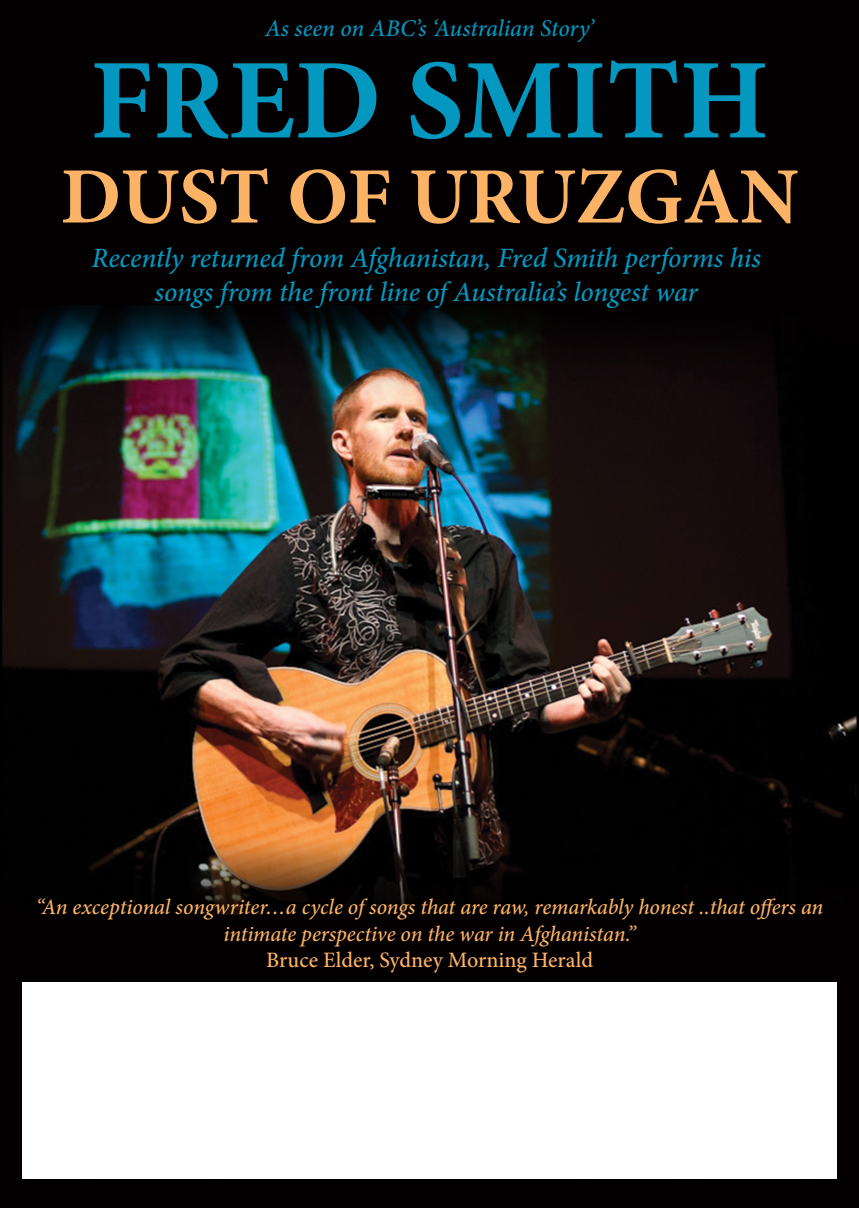
<style>
.page{position:relative;width:859px;height:1208px;background:#fff}
.page>*{position:absolute;margin:0;border:0;box-sizing:border-box;transform-origin:0 0}
.t1{font:700 114px "Minion Pro";color:#0498c0}
.t2{font:700 80px "Minion Pro";color:#fcb366}
.t3{font:italic 500 28px/33.6px "Minion Pro";letter-spacing:-.01em;color:#0498c0;text-align:center}
.t4{font:italic 500 24px "Minion Pro";letter-spacing:-.01em;color:#0498c0}
.t5{font:italic 500 22px/26.4px "Minion Pro";letter-spacing:-.01em;color:#fcb366;text-align:center}
.t6{font:500 22px "Minion Pro";color:#fcb366}
</style>
<div class="page">
<img style="left:0;top:0;width:859px;height:1208px">
<div style="left:22px;top:982px;width:815px;height:197px;background:#fff"></div>
<p class="t4" style="left:265px;top:12px;width:330px">As seen on ABC’s ‘Australian Story’</p>
<p class="t1" style="left:90px;top:21px;width:680px">FRED SMITH</p>
<p class="t2" style="left:60px;top:141px;width:740px">DUST OF URUZGAN</p>
<p class="t3" style="left:91px;top:241px;width:671px">Recently returned from Afghanistan, Fred Smith performs his songs from the front line of Australia’s longest war</p>
<p class="t5" style="left:36px;top:894px;width:789px">“An exceptional songwriter…a cycle of songs that are raw, remarkably honest ..that offers an intimate perspective on the war in Afghanistan.”</p>
<p class="t6" style="left:266px;top:945px;width:329px">Bruce Elder, Sydney Morning Herald</p>
</div>
